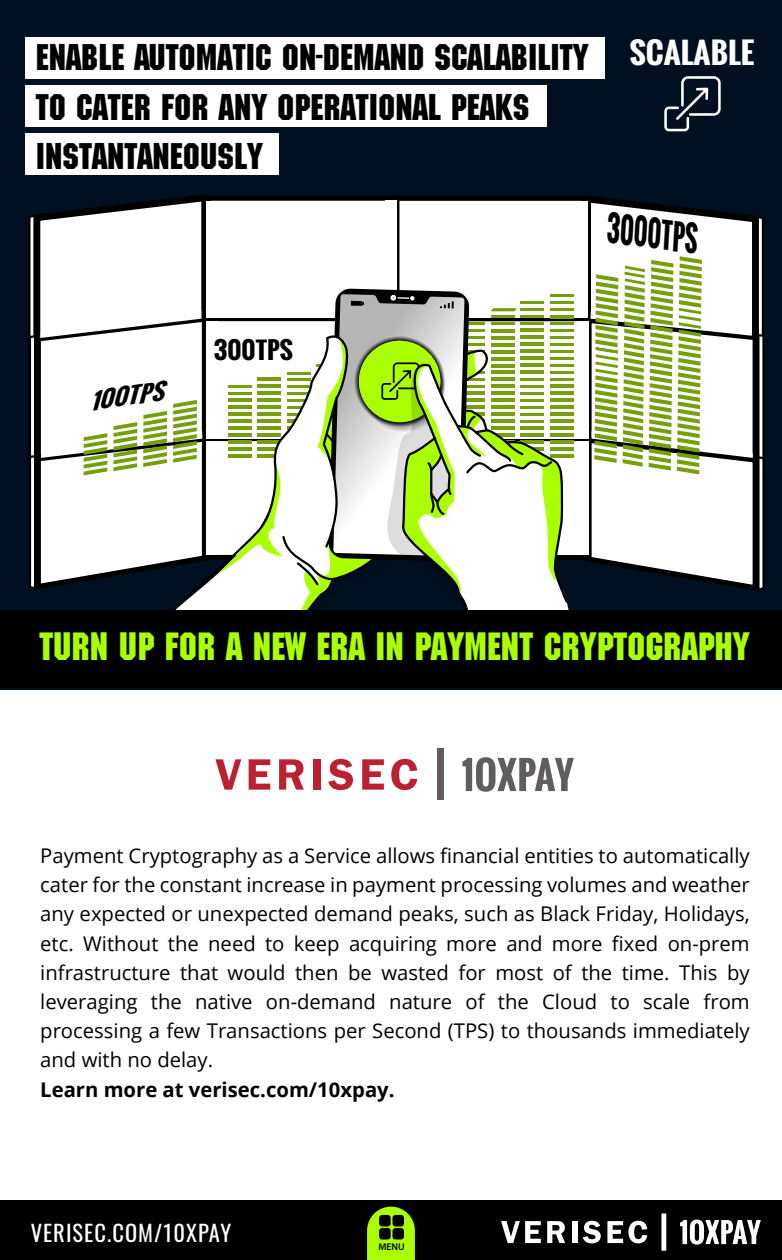
<style>
.page{position:relative;width:782px;height:1260px;background:#fff}
.page>*{position:absolute;margin:0;border:0;box-sizing:border-box;transform-origin:0 0}
.t1{font:38.25px "Meat Depreciation Aristocracy";color:#af0}
.t2{font:36px/49.5px "Meat Depreciation Aristocracy";color:#000}
.t3{font:700 33.98px "Oswald";color:#000;scale:.74 1}
.t4{font:700 28.57px "Oswald";color:#fff;scale:1.09 1}
.t5{font:700 23.4px "Oswald";color:#000;scale:1.09 1}
.t6{font:22.5px "Oswald";letter-spacing:.045em;color:#fff}
.t7{font:italic 700 21.38px "Oswald";color:#000;scale:1.19 1}
.t8{font:20.25px/29.2px "Open Sans";color:#000;text-align:justify}
.t9{font:700 20.25px "Open Sans";color:#000}
.t10{font:600 9.9px "Myriad Pro";color:#000}
</style>
<div class="page">
<div style="left:0;top:0;width:781px;height:689px;background:#001021"></div>
<svg style="left:215px;top:759px;width:26px;height:31px"></svg>
<svg style="left:248px;top:759px;width:22px;height:31px"></svg>
<svg style="left:279px;top:759px;width:25px;height:31px"></svg>
<div style="left:313px;top:759px;width:7px;height:31px;background:#bb2133"></div>
<svg style="left:328px;top:759px;width:25px;height:31px"></svg>
<svg style="left:362px;top:759px;width:22px;height:31px"></svg>
<svg style="left:391px;top:759px;width:26px;height:31px"></svg>
<div style="left:436px;top:749px;width:7px;height:51px;background:#605c5f"></div>
<svg style="left:462px;top:757px;width:111px;height:35px"></svg>
<div style="left:25px;top:37px;width:579px;height:41px;background:#fff"></div>
<div style="left:25px;top:85px;width:521px;height:42px;background:#fff"></div>
<div style="left:25px;top:134px;width:254px;height:41px;background:#fff"></div>
<div style="left:0;top:1200px;width:781px;height:60px;background:#000"></div>
<svg style="left:501px;top:1221px;width:18px;height:22px"></svg>
<svg style="left:525px;top:1221px;width:15px;height:22px"></svg>
<svg style="left:547px;top:1221px;width:18px;height:22px"></svg>
<div style="left:572px;top:1221px;width:5px;height:22px;background:#fff"></div>
<svg style="left:582px;top:1221px;width:18px;height:22px"></svg>
<svg style="left:607px;top:1221px;width:40px;height:22px"></svg>
<div style="left:661px;top:1213px;width:5px;height:38px;background:#fff"></div>
<svg style="left:680px;top:1220px;width:80px;height:25px"></svg>
<div style="left:208px;top:198px;width:187px;height:119px;background:#fff;border:2px solid #000"></div>
<div style="left:392px;top:196px;width:196px;height:124px;background:#fff;border:2px solid #000"></div>
<div style="left:397px;top:199px;width:187px;height:118px;background:#fff;border:2px solid #000"></div>
<div style="left:397px;top:319px;width:187px;height:118px;background:#fff;border:2px solid #000"></div>
<div style="left:206px;top:321px;width:12px;height:114px;background:#fff"></div>
<div style="left:384px;top:201px;width:12px;height:113px;background:#fff"></div>
<div style="left:576px;top:201px;width:12px;height:114px;background:#fff"></div>
<div style="left:576px;top:321px;width:12px;height:114px;background:#fff"></div>
<div style="left:576px;top:441px;width:12px;height:114px;background:#fff"></div>
<div style="left:206px;top:310px;width:190px;height:7px;background:#fff"></div>
<div style="left:399px;top:310px;width:189px;height:7px;background:#fff"></div>
<div style="left:399px;top:431px;width:189px;height:7px;background:#fff"></div>
<hr style="left:549px;top:336px;width:24px;height:3px;background:#75a00d">
<hr style="left:549px;top:329px;width:24px;height:3px;background:#75a00d">
<hr style="left:549px;top:343px;width:24px;height:3px;background:#75a00d">
<hr style="left:549px;top:357px;width:24px;height:3px;background:#75a00d">
<hr style="left:549px;top:322px;width:24px;height:3px;background:#75a00d">
<hr style="left:549px;top:350px;width:24px;height:3px;background:#75a00d">
<hr style="left:549px;top:301px;width:24px;height:3px;background:#75a00d">
<hr style="left:549px;top:294px;width:24px;height:3px;background:#75a00d">
<hr style="left:549px;top:315px;width:24px;height:4px;background:#75a00d">
<svg style="left:28px;top:195px;width:184px;height:395px;background:#cfd1ce"></svg>
<hr style="left:549px;top:308px;width:24px;height:3px;background:#75a00d">
<svg style="left:582px;top:196px;width:183px;height:395px;background:#c2c9b6"></svg>
<svg style="left:150px;top:370px;width:68px;height:240px"></svg>
<svg style="left:569px;top:364px;width:4px;height:196px"></svg>
<svg style="left:218px;top:288px;width:351px;height:322px"></svg>
<div style="left:0;top:610px;width:781px;height:78px;background:#000"></div>
<svg style="left:664px;top:76px;width:56px;height:55px"></svg>
<svg style="left:367px;top:1206px;width:48px;height:54px;background:#90d900"></svg>
<div style="left:379px;top:1215px;width:11px;height:11px;background:#000;border-radius:3px"></div>
<div style="left:392px;top:1215px;width:12px;height:11px;background:#000;border-radius:3px"></div>
<div style="left:379px;top:1228px;width:11px;height:12px;background:#000;border-radius:3px"></div>
<div style="left:392px;top:1228px;width:12px;height:12px;background:#000;border-radius:3px"></div>
<h2 class="t2" style="left:36px;top:34px;width:554px">ENABLE AUTOMATIC ON-DEMAND SCALABILITY<br>TO CATER FOR ANY OPERATIONAL PEAKS<br>INSTANTANEOUSLY</h2>
<h3 class="t4" style="left:629px;top:32px;width:116px">SCALABLE</h3>
<h3 class="t3" style="left:611px;top:202px;width:125px;rotate:8deg">3000TPS</h3>
<p class="t7" style="left:87px;top:385px;width:64px;rotate:-8deg">100TPS</p>
<p class="t5" style="left:214px;top:333px;width:74px">300TPS</p>
<h1 class="t1" style="left:39px;top:623px;width:711px">TURN UP FOR A NEW ERA IN PAYMENT CRYPTOGRAPHY</h1>
<p class="t8" style="left:40px;top:840px;width:710px">Payment Cryptography as a Service allows financial entities to automatically cater for the constant increase in payment processing volumes and weather any expected or unexpected demand peaks, such as Black Friday, Holidays, etc. Without the need to keep acquiring more and more fixed on-prem infrastructure that would then be wasted for most of the time. This by leveraging the native on-demand nature of the Cloud to scale from processing a few Transactions per Second (TPS) to thousands immediately and with no delay.</p>
<p class="t9" style="left:40px;top:1075px;width:355px">Learn more at verisec.com/10xpay.</p>
<p class="t6" style="left:31px;top:1213px;width:202px">VERISEC.COM/10XPAY</p>
<p class="t10" style="left:378px;top:1240px;width:28px">MENU</p>
</div>
